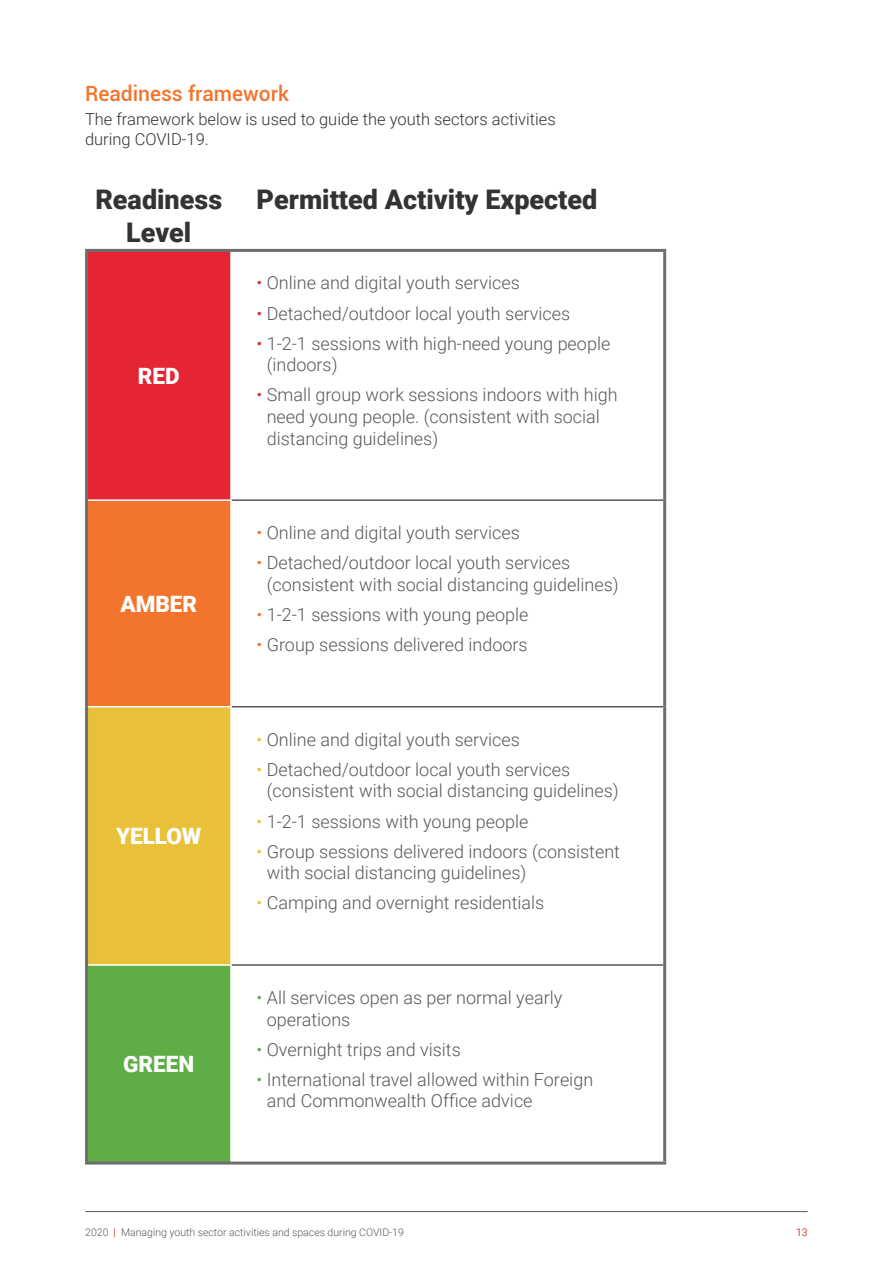
<style>
.page{position:relative;width:893px;height:1263px;background:#fff}
.page>*{position:absolute;margin:0;border:0;box-sizing:border-box;transform-origin:0 0}
.t1{font:900 27px/32.4px "Roboto";color:#333;text-align:center}
.t2{font:900 22.5px "Roboto";color:#fff}
.headin_2_orange{font:500 21px "Roboto";color:#f3752d}
.t3{font:300 18px/21.6px "Roboto";color:#57585a}
.Body_text{font:300 16.5px/19.8px "Roboto";color:#333}
.t4{font:300 10.5px "Roboto";color:#57585a}
.t5{font:300 10.5px "Roboto";color:#c00000}
.s1{color:#e52534}
.s2{color:#f3752d}
.s3{color:#e9c139}
.s4{color:#60ad45}
.s5{color:#c00000}
</style>
<div class="page">
<hr style="left:86px;top:1211px;width:721px;height:1px;background:#57585a">
<div style="left:87px;top:250px;width:144px;height:250px;background:#e52534"></div>
<div style="left:87px;top:500px;width:144px;height:207px;background:#f3752d"></div>
<div style="left:87px;top:707px;width:144px;height:258px;background:#e9c139"></div>
<div style="left:87px;top:965px;width:144px;height:198px;background:#60ad45"></div>
<hr style="left:230px;top:252px;width:2px;height:247px;background:#fff">
<hr style="left:88px;top:499px;width:144px;height:2px;background:#fff">
<hr style="left:230px;top:501px;width:2px;height:205px;background:#fff">
<hr style="left:88px;top:706px;width:144px;height:1px;background:#fff">
<hr style="left:230px;top:707px;width:2px;height:257px;background:#fff">
<hr style="left:88px;top:964px;width:144px;height:2px;background:#fff">
<hr style="left:230px;top:966px;width:2px;height:195px;background:#fff">
<hr style="left:85px;top:249px;width:146px;height:3px;background:#6c6d70">
<hr style="left:85px;top:252px;width:3px;height:248px;background:#6c6d70">
<hr style="left:231px;top:249px;width:435px;height:3px;background:#6c6d70">
<hr style="left:663px;top:252px;width:3px;height:248px;background:#6c6d70">
<hr style="left:85px;top:500px;width:3px;height:207px;background:#6c6d70">
<hr style="left:663px;top:500px;width:3px;height:207px;background:#6c6d70">
<hr style="left:85px;top:707px;width:3px;height:258px;background:#6c6d70">
<hr style="left:663px;top:707px;width:3px;height:258px;background:#6c6d70">
<hr style="left:85px;top:965px;width:3px;height:196px;background:#6c6d70">
<hr style="left:663px;top:965px;width:3px;height:196px;background:#6c6d70">
<hr style="left:85px;top:1161px;width:146px;height:3px;background:#6c6d70">
<hr style="left:231px;top:1161px;width:435px;height:3px;background:#6c6d70">
<hr style="left:232px;top:499px;width:431px;height:2px;background:#57585a">
<hr style="left:232px;top:706px;width:431px;height:1px;background:#57585a">
<hr style="left:232px;top:964px;width:431px;height:2px;background:#57585a">
<p class="headin_2_orange" style="left:85px;top:79px;width:206px">Readiness framework</p>
<p class="Body_text" style="left:85px;top:108px;width:472px">The framework below is used to guide the youth sectors activities during COVID-19.</p>
<p class="t1" style="left:95px;top:183px;width:128px">Readiness<br>Level</p>
<p class="t1" style="left:257px;top:183px;width:342px">Permitted Activity Expected</p>
<p class="t2" style="left:138px;top:360px;width:43px">RED</p>
<p class="t2" style="left:120px;top:588px;width:78px">AMBER</p>
<p class="t2" style="left:116px;top:820px;width:87px">YELLOW</p>
<p class="t2" style="left:123px;top:1049px;width:73px">GREEN</p>
<p class="t3" style="left:257px;top:272px;width:265px"><span class="s1">•</span> Online and digital youth services</p>
<p class="t3" style="left:257px;top:302px;width:315px"><span class="s1">•</span> Detached/outdoor local youth services</p>
<p class="t3" style="left:267px;top:332px;width:345px;text-indent:-10px"><span class="s1">•</span> 1-2-1 sessions with high-need young people (indoors)</p>
<p class="t3" style="left:267px;top:383px;width:352px;text-indent:-10px"><span class="s1">•</span> Small group work sessions indoors with high need young people. (consistent with social distancing guidelines)</p>
<p class="t3" style="left:257px;top:521px;width:265px"><span class="s2">•</span> Online and digital youth services</p>
<p class="t3" style="left:267px;top:551px;width:353px;text-indent:-10px"><span class="s2">•</span> Detached/outdoor local youth services (consistent with social distancing guidelines)</p>
<p class="t3" style="left:257px;top:603px;width:273px"><span class="s2">•</span> 1-2-1 sessions with young people</p>
<p class="t3" style="left:257px;top:633px;width:273px"><span class="s2">•</span> Group sessions delivered indoors</p>
<p class="t3" style="left:257px;top:728px;width:265px"><span class="s3">•</span> Online and digital youth services</p>
<p class="t3" style="left:267px;top:758px;width:353px;text-indent:-10px"><span class="s3">•</span> Detached/outdoor local youth services (consistent with social distancing guidelines)</p>
<p class="t3" style="left:257px;top:810px;width:273px"><span class="s3">•</span> 1-2-1 sessions with young people</p>
<p class="t3" style="left:267px;top:840px;width:355px;text-indent:-10px"><span class="s3">•</span> Group sessions delivered indoors (consistent with social distancing guidelines)</p>
<p class="t3" style="left:257px;top:891px;width:289px"><span class="s3">•</span> Camping and overnight residentials</p>
<p class="t3" style="left:267px;top:986px;width:297px;text-indent:-10px"><span class="s4">•</span> All services open as per normal yearly operations</p>
<p class="t3" style="left:257px;top:1038px;width:206px"><span class="s4">•</span> Overnight trips and visits</p>
<p class="t3" style="left:267px;top:1068px;width:328px;text-indent:-10px"><span class="s4">•</span> International travel allowed within Foreign and Commonwealth Office advice</p>
<p class="t4" style="left:85px;top:1225px;width:320px">2020 <span class="s5">|</span> Managing youth sector activities and spaces during COVID-19</p>
<p class="t5" style="left:796px;top:1225px;width:13px">13</p>
</div>
